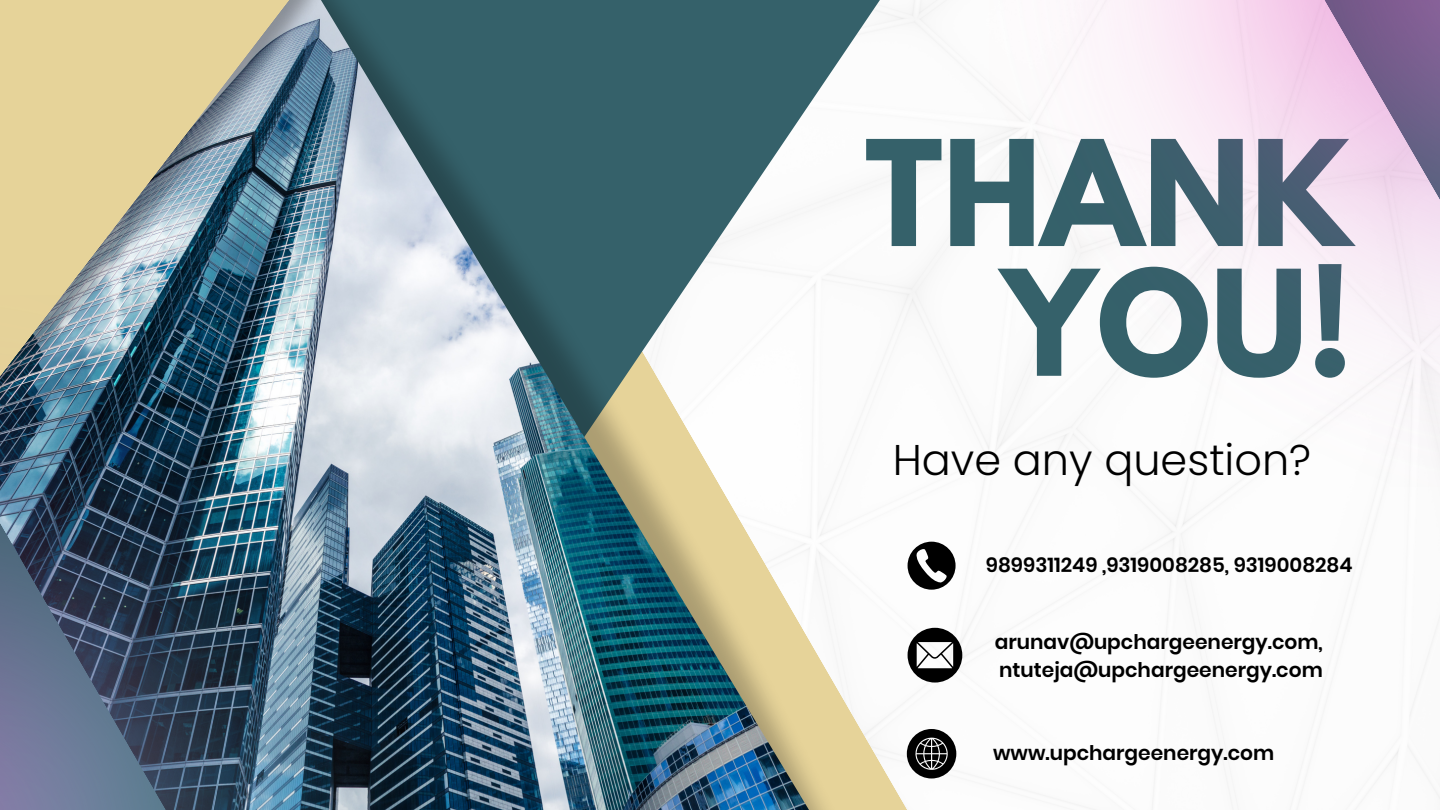
<style>
.page{position:relative;width:1440px;height:810px;background:#fff}
.page>*{position:absolute;margin:0;border:0;box-sizing:border-box;transform-origin:0 0}
.t1{font:700 129.9px/129.8px "League Spartan";color:#35616a;text-align:right}
.t2{font:300 43px "Poppins";color:#000}
.t3{font:600 20.2px "Poppins";color:#000}
</style>
<div class="page">
<img style="left:814px;top:0;width:133px;height:810px">
<img style="left:477px;top:0;width:337px;height:810px">
<img style="left:319px;top:0;width:158px;height:296px">
<img style="left:0;top:0;width:319px;height:296px">
<img style="left:0;top:296px;width:479px;height:514px">
<img style="left:989px;top:0;width:451px;height:486px">
<svg style="left:908px;top:542px;width:48px;height:48px"></svg>
<svg style="left:908px;top:628px;width:54px;height:55px"></svg>
<svg style="left:907px;top:729px;width:49px;height:49px"></svg>
<p class="t1" style="left:865px;top:145px;width:489px">THANK<br>YOU!</p>
<p class="t2" style="left:893px;top:430px;width:420px">Have any question?</p>
<p class="t3" style="left:986px;top:551px;width:368px">9899311249 ,9319008285, 9319008284</p>
<p class="t3" style="left:995px;top:628px;width:330px">arunav@upchargeenergy.com,</p>
<p class="t3" style="left:999px;top:656px;width:325px">ntuteja@upchargeenergy.com</p>
<h1 class="t3" style="left:993px;top:739px;width:283px">www.upchargeenergy.com</h1>
</div>
